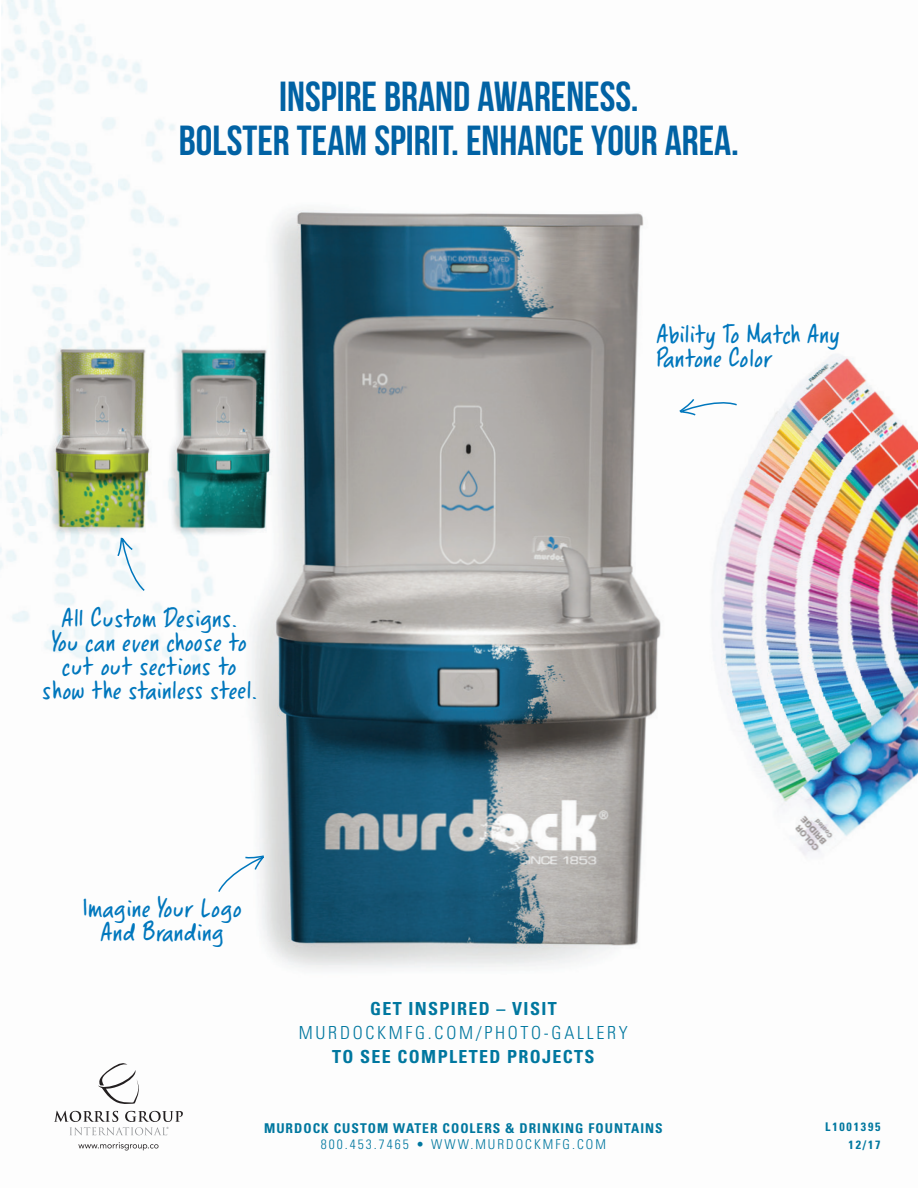
<style>
.page{position:relative;width:918px;height:1188px;background:#fff}
.page>*{position:absolute;margin:0;border:0;box-sizing:border-box;transform-origin:0 0}
.t1{font:42px/43.5px "Bebas Neue";color:#0162a4;text-align:center}
.t2{font:27px/24px "Chewed Pen BB";color:#0077bd;text-align:center}
.t3{font:700 condensed 18px "Univers";letter-spacing:.075em;color:#00779f}
.t4{font:300 condensed 18px "Univers";letter-spacing:.15em;color:#00779f}
.t5{font:700 condensed 13.5px "Univers";letter-spacing:.075em;color:#00779f}
.t6{font:300 condensed 13.5px "Univers";letter-spacing:.15em;color:#00779f}
.t7{font:700 condensed 12px/18px "Univers";letter-spacing:.15em;color:#00779f;text-align:right}
</style>
<div class="page">
<img style="left:0;top:0;width:918px;height:1151px">
<svg style="left:78px;top:1142px;width:81px;height:8px"></svg>
<svg style="left:54px;top:1063px;width:129px;height:72px"></svg>
<svg style="left:217px;top:854px;width:48px;height:40px"></svg>
<svg style="left:678px;top:397px;width:61px;height:20px"></svg>
<svg style="left:116px;top:536px;width:30px;height:57px"></svg>
<h1 class="t1" style="left:179px;top:75px;width:562px">INSPIRE BRAND AWARENESS.<br>BOLSTER TEAM SPIRIT. ENHANCE YOUR AREA.</h1>
<p class="t2" style="left:657px;top:321px;width:185px;text-align:left">Ability To Match Any<br>Pantone Color</p>
<p class="t2" style="left:42px;top:606px;width:217px">All Custom Designs.<br>You can even choose to cut out sections to show the stainless steel.</p>
<p class="t2" style="left:83px;top:896px;width:161px">Imagine Your Logo<br>And Branding</p>
<p class="t3" style="left:370px;top:997px;width:188px">GET INSPIRED – VISIT</p>
<p class="t4" style="left:299px;top:1021px;width:330px">MURDOCKMFG.COM/PHOTO-GALLERY</p>
<p class="t3" style="left:332px;top:1045px;width:264px">TO SEE COMPLETED PROJECTS</p>
<p class="t5" style="left:264px;top:1119px;width:400px">MURDOCK CUSTOM WATER COOLERS &amp; DRINKING FOUNTAINS</p>
<p class="t6" style="left:321px;top:1136px;width:287px">800.453.7465 • WWW.MURDOCKMFG.COM</p>
<p class="t7" style="left:825px;top:1118px;width:57px">L1001395<br>12/17</p>
</div>
